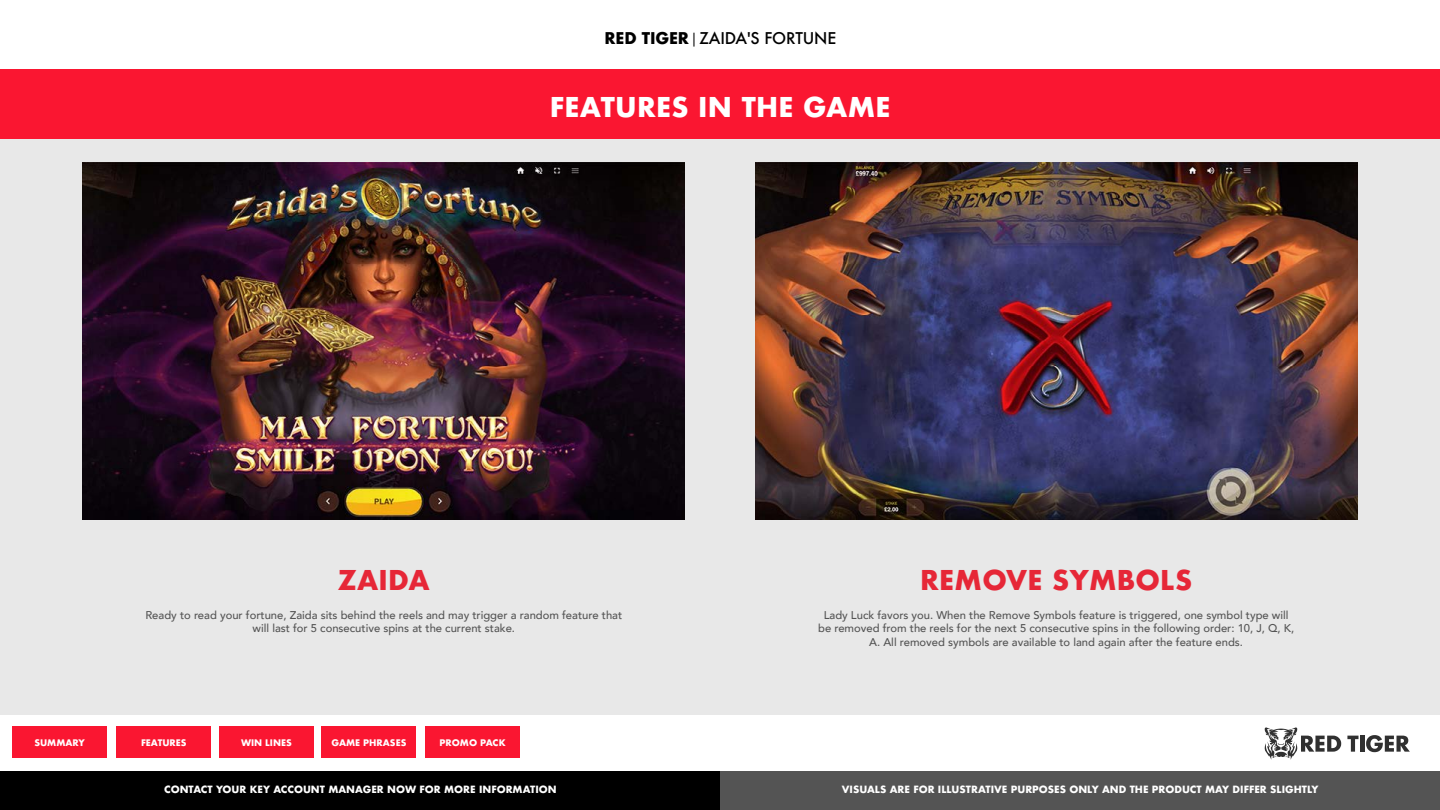
<style>
.page{position:relative;width:1440px;height:810px;background:#fff}
.page>*{position:absolute;margin:0;border:0;box-sizing:border-box;transform-origin:0 0}
.t1{font:700 26.55px "Futura";letter-spacing:.01em;color:#e62737}
.t2{font:700 26.55px "Futura";letter-spacing:.01em;color:#fff}
.t3{font:500 15.75px "Futura";letter-spacing:-.01em;color:#000}
.t4{font:500 11.25px/13.5px "Avenir";color:#545454;text-align:center}
.t5{font:700 9.75px "Futura";color:#fff}
.t6{font:700 8.85px "Futura";color:#fff}
.s1{font-weight:700}
.s2{font-family:"PF Din Display Pro";font-weight:400}
</style>
<div class="page">
<svg style="left:1265px;top:727px;width:76px;height:33px"></svg>
<svg style="left:1347px;top:736px;width:12px;height:16px"></svg>
<hr style="left:1360px;top:736px;width:4px;height:16px;background:#303030">
<svg style="left:1366px;top:735px;width:44px;height:17px"></svg>
<div style="left:0;top:70px;width:1440px;height:644px;background:#e8e8e8"></div>
<div style="left:0;top:69px;width:1440px;height:69px;background:#fa1631"></div>
<div style="left:0;top:771px;width:720px;height:39px;background:#000"></div>
<div style="left:720px;top:771px;width:720px;height:39px;background:#545454"></div>
<div style="left:12px;top:727px;width:95px;height:31px;background:#fa1631"></div>
<div style="left:116px;top:727px;width:95px;height:31px;background:#fa1631"></div>
<div style="left:219px;top:727px;width:95px;height:31px;background:#fa1631"></div>
<div style="left:322px;top:727px;width:94px;height:31px;background:#fa1631"></div>
<div style="left:425px;top:727px;width:95px;height:31px;background:#fa1631"></div>
<img style="left:83px;top:162px;width:602px;height:357px">
<img style="left:755px;top:162px;width:602px;height:357px">
<h2 class="t3" style="left:605px;top:27px;width:233px"><span class="s1">RED TIGER</span> <span class="s2">|</span> ZAIDA'S FORTUNE</h2>
<h1 class="t2" style="left:550px;top:88px;width:342px">FEATURES IN THE GAME</h1>
<h1 class="t1" style="left:338px;top:561px;width:94px">ZAIDA</h1>
<h1 class="t1" style="left:920px;top:561px;width:274px">REMOVE SYMBOLS</h1>
<p class="t4" style="left:145px;top:608px;width:478px">Ready to read your fortune, Zaida sits behind the reels and may trigger a random feature that will last for 5 consecutive spins at the current stake.</p>
<p class="t4" style="left:818px;top:608px;width:478px">Lady Luck favors you. When the Remove Symbols feature is triggered, one symbol type will be removed from the reels for the next 5 consecutive spins in the following order: 10, J, Q, K,<br>A. All removed symbols are available to land again after the feature ends.</p>
<p class="t6" style="left:34px;top:736px;width:52px">SUMMARY</p>
<p class="t6" style="left:141px;top:736px;width:47px">FEATURES</p>
<p class="t6" style="left:241px;top:736px;width:52px">WIN LINES</p>
<p class="t6" style="left:332px;top:736px;width:76px">GAME PHRASES</p>
<p class="t6" style="left:440px;top:736px;width:68px">PROMO PACK</p>
<p class="t5" style="left:164px;top:783px;width:394px">CONTACT YOUR KEY ACCOUNT MANAGER NOW FOR MORE INFORMATION</p>
<p class="t5" style="left:842px;top:783px;width:478px">VISUALS ARE FOR ILLUSTRATIVE PURPOSES ONLY AND THE PRODUCT MAY DIFFER SLIGHTLY</p>
</div>
